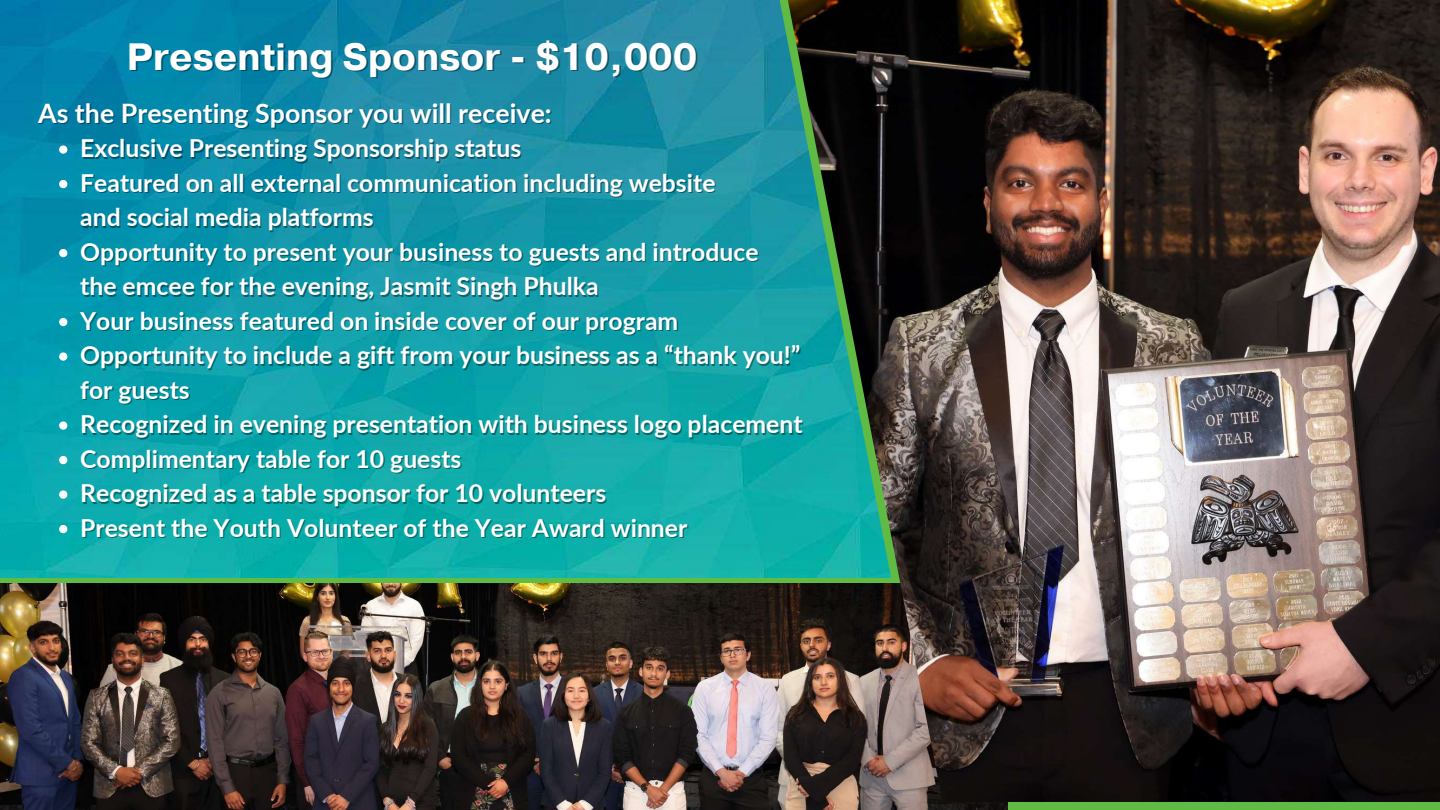
<style>
.page{position:relative;width:1440px;height:810px;background:#fff}
.page>*{position:absolute;margin:0;border:0;box-sizing:border-box;transform-origin:0 0}
.t1{font:700 37.9px "Pragmatica";color:#fff}
.t2{font:700 26.8px "Lato";color:#fff}
.t3{font:700 24.8px/34.5px "Lato";color:#fff}
</style>
<div class="page">
<img style="left:0;top:0;width:775px;height:579px">
<img style="left:0;top:584px;width:1008px;height:226px">
<img style="left:786px;top:0;width:654px;height:802px">
<svg style="left:59px;top:145px;width:8px;height:9px"></svg>
<svg style="left:59px;top:180px;width:8px;height:8px"></svg>
<svg style="left:59px;top:249px;width:8px;height:8px"></svg>
<svg style="left:59px;top:318px;width:8px;height:8px"></svg>
<svg style="left:59px;top:352px;width:8px;height:9px"></svg>
<svg style="left:59px;top:421px;width:8px;height:9px"></svg>
<svg style="left:59px;top:456px;width:8px;height:8px"></svg>
<svg style="left:59px;top:490px;width:8px;height:9px"></svg>
<svg style="left:59px;top:525px;width:8px;height:8px"></svg>
<h1 class="t1" style="left:127px;top:32px;width:572px">Presenting Sponsor - $10,000</h1>
<p class="t2" style="left:38px;top:96px;width:515px">As the Presenting Sponsor you will receive:</p>
<p class="t3" style="left:80px;top:131px;width:724px">Exclusive Presenting Sponsorship status<br>Featured on all external communication including website<br>and social media platforms<br>Opportunity to present your business to guests and introduce<br>the emcee for the evening, Jasmit Singh Phulka<br>Your business featured on inside cover of our program Opportunity to include a gift from your business as a “thank you!” for guests<br>Recognized in evening presentation with business logo placement Complimentary table for 10 guests<br>Recognized as a table sponsor for 10 volunteers<br>Present the Youth Volunteer of the Year Award winner</p>
</div>
